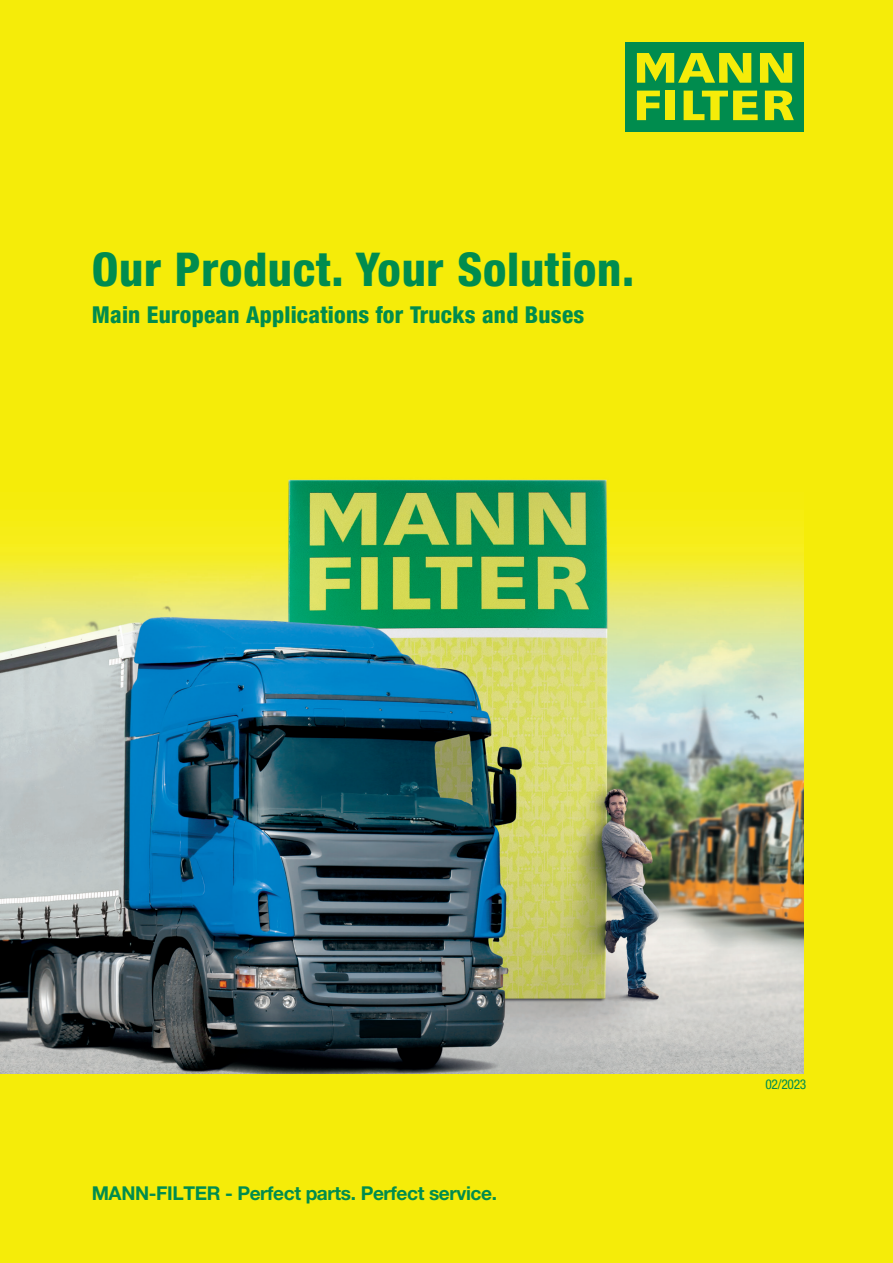
<style>
.page{position:relative;width:893px;height:1263px;background:#f5ec09}
.page>*{position:absolute;margin:0;border:0;box-sizing:border-box;transform-origin:0 0}
.Headline_W1G_Heavy_C{font:800 condensed 46.65px "Helvetica Neue LT Pro";letter-spacing:.015em;color:#008c4e}
.Headline_W1G_Heavy_C-2{font:800 condensed 23.4px "Helvetica Neue LT Pro";letter-spacing:.01em;color:#008c4e}
.t1{font:700 19.05px "Helvetica Neue LT Pro";letter-spacing:-.02em;color:#008c4e}
.t2{font:condensed 13.5px "Helvetica Neue LT Pro";letter-spacing:-.02em;color:#008c4e}
</style>
<div class="page">
<img style="left:0;top:479px;width:804px;height:594px">
<div style="left:626px;top:42px;width:178px;height:89px;background:#008c4e"></div>
<svg style="left:760px;top:53px;width:32px;height:30px"></svg>
<svg style="left:637px;top:91px;width:23px;height:29px"></svg>
<div style="left:666px;top:91px;width:9px;height:29px;background:#f5ec09"></div>
<svg style="left:684px;top:91px;width:74px;height:29px"></svg>
<svg style="left:765px;top:91px;width:29px;height:29px"></svg>
<svg style="left:637px;top:53px;width:114px;height:30px"></svg>
<p class="Headline_W1G_Heavy_C" style="left:92px;top:240px;width:544px">Our Product. Your Solution.</p>
<p class="Headline_W1G_Heavy_C-2" style="left:92px;top:301px;width:494px">Main European Applications for Trucks and Buses</p>
<p class="t1" style="left:92px;top:1181px;width:407px">MANN-FILTER - Perfect parts. Perfect service.</p>
<p class="t2" style="left:765px;top:1076px;width:43px">02/2023</p>
</div>
